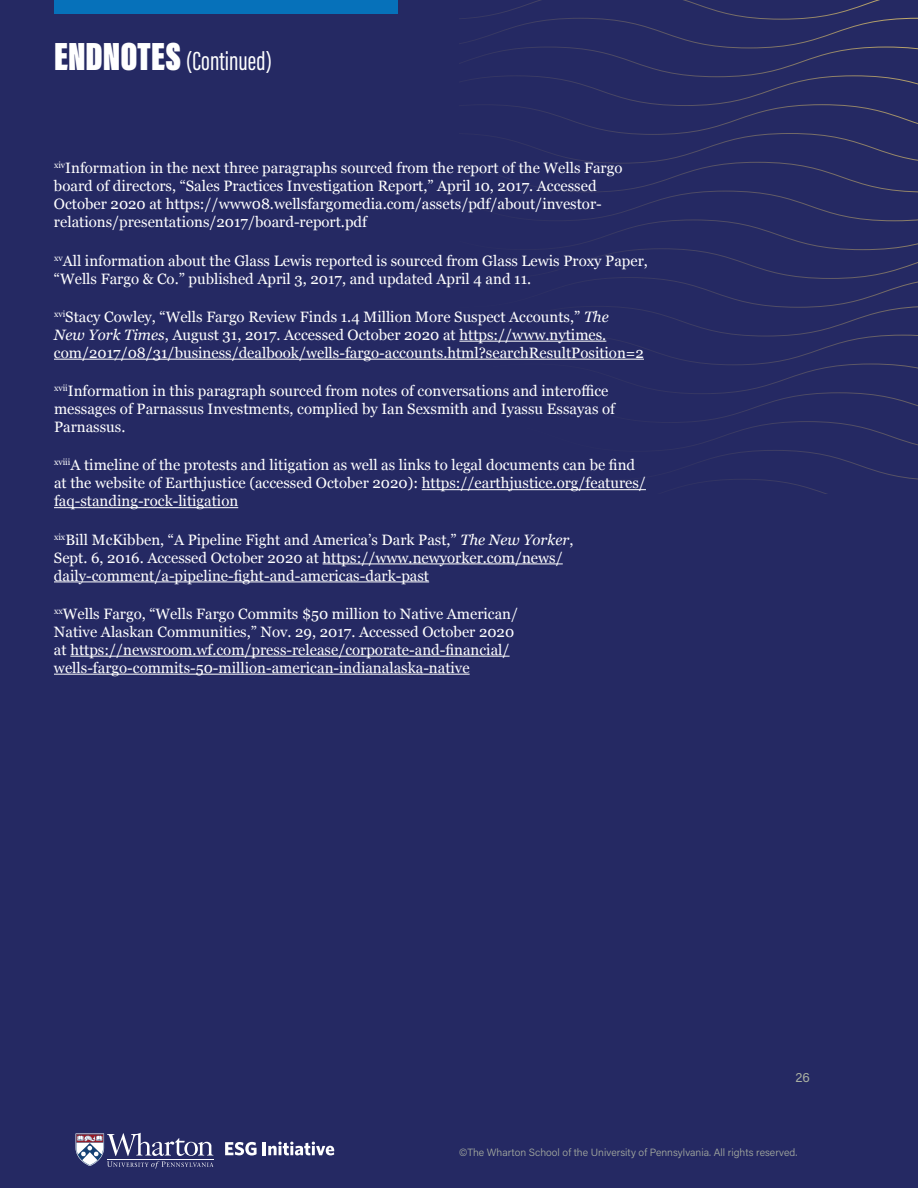
<style>
.page{position:relative;width:918px;height:1188px;background:#252963}
.page>*{position:absolute;margin:0;border:0;box-sizing:border-box;transform-origin:0 0}
.t1{font:27px "Acumin Variable Concept";color:#fff}
.t2{font:15px/18px "Georgia";color:#fff}
.t3{font:13.5px "Acumin Pro";color:#a8aea1}
.t4{font:300 10.5px "Acumin Pro";color:#a8aea1}
.s1{font-size:40.5px}
.s2{font-style:italic}
</style>
<div class="page">
<svg style="left:459px;top:0;width:459px;height:494px"></svg>
<hr style="left:459px;top:341px;width:147px;height:1px;background:#fff">
<hr style="left:54px;top:359px;width:590px;height:1px;background:#fff">
<hr style="left:422px;top:489px;width:224px;height:1px;background:#fff">
<hr style="left:54px;top:507px;width:184px;height:1px;background:#fff">
<hr style="left:323px;top:564px;width:240px;height:1px;background:#fff">
<hr style="left:54px;top:582px;width:375px;height:1px;background:#fff">
<hr style="left:70px;top:656px;width:440px;height:1px;background:#fff">
<hr style="left:54px;top:674px;width:416px;height:1px;background:#fff">
<svg style="left:76px;top:1133px;width:137px;height:36px"></svg>
<svg style="left:225px;top:1142px;width:32px;height:13px"></svg>
<svg style="left:263px;top:1142px;width:71px;height:13px"></svg>
<div style="left:54px;top:0;width:343px;height:14px;background:#0671ba"></div>
<h1 class="t1" style="left:54px;top:42px;width:219px"><span class="s1">ENDNOTES</span> (Continued)</h1>
<p class="t2" style="left:54px;top:159px;width:570px"><sup>xiv</sup>Information in the next three paragraphs sourced from the report of the Wells Fargo board of directors, “Sales Practices Investigation Report,” April 10, 2017. Accessed October 2020 at https://www08.wellsfargomedia.com/assets/pdf/about/investor&shy;relations/presentations/2017/board-report.pdf</p>
<p class="t2" style="left:54px;top:251px;width:596px"><sup>xv</sup>All information about the Glass Lewis reported is sourced from Glass Lewis Proxy Paper, “Wells Fargo &amp; Co.” published April 3, 2017, and updated April 4 and 11.</p>
<p class="t2" style="left:54px;top:307px;width:591px"><sup>xvi</sup>Stacy Cowley, “Wells Fargo Review Finds 1.4 Million More Suspect Accounts,” <span class="s2">The<br>New York Times</span>, August 31, 2017. Accessed October 2020 at https://www.nytimes. com/2017/08/31/business/dealbook/wells-fargo-accounts.html?searchResultPosition=2</p>
<p class="t2" style="left:54px;top:381px;width:563px"><sup>xvii</sup>Information in this paragraph sourced from notes of conversations and interoffice messages of Parnassus Investments, complied by Ian Sexsmith and Iyassu Essayas of<br>Parnassus.</p>
<p class="t2" style="left:54px;top:456px;width:593px"><sup>xviii</sup>A timeline of the protests and litigation as well as links to legal documents can be find at the website of Earthjustice (accessed October 2020): https://earthjustice.org/features/ faq-standing-rock-litigation</p>
<p class="t2" style="left:54px;top:530px;width:521px"><sup>xix</sup>Bill McKibben, “A Pipeline Fight and America’s Dark Past,” <span class="s2">The New Yorker</span>,<br>Sept. 6, 2016. Accessed October 2020 at https://www.newyorker.com/news/ daily-comment/a-pipeline-fight-and-americas-dark-past</p>
<p class="t2" style="left:54px;top:604px;width:466px"><sup>xx</sup>Wells Fargo, “Wells Fargo Commits $50 million to Native American/ Native Alaskan Communities,” Nov. 29, 2017. Accessed October 2020 at https://newsroom.wf.com/press-release/corporate-and-financial/ wells-fargo-commits-50-million-american-indianalaska-native</p>
<p class="t3" style="left:796px;top:1067px;width:16px">26</p>
<p class="t4" style="left:459px;top:1145px;width:340px">©The Wharton School of the University of Pennsylvania. All rights reserved.</p>
</div>
